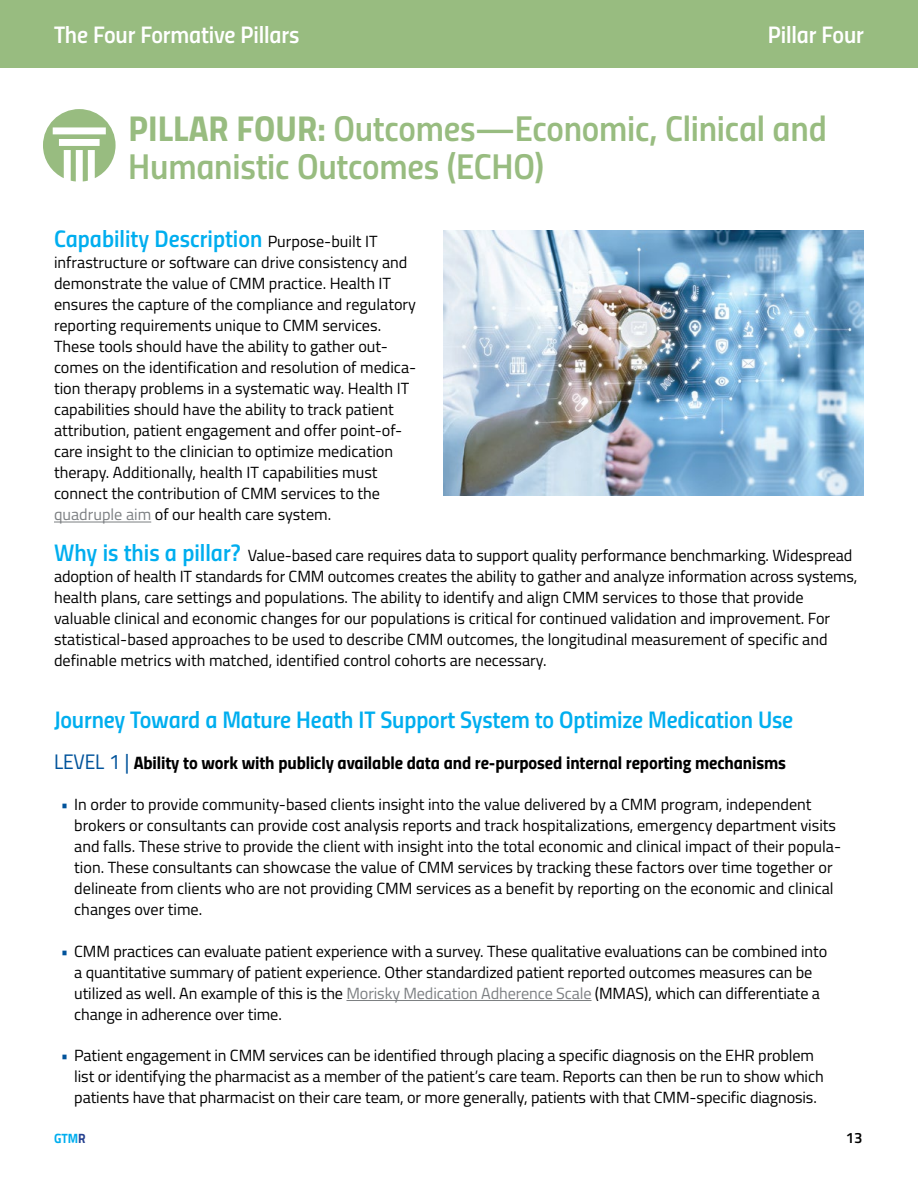
<style>
.page{position:relative;width:918px;height:1188px;background:#fff}
.page>*{position:absolute;margin:0;border:0;box-sizing:border-box;transform-origin:0 0}
.Pillar_1{font:36px/37.5px "Titillium Semibold Upright";letter-spacing:-.005em;color:#98bc80}
.Mature_Journey{font:24px "Titillium Semibold Upright";letter-spacing:-.005em;color:#00aeef}
.body{font:24px "Titillium Semibold Upright";color:#00aeef}
.body-2{font:24px "Titillium Semibold Upright";letter-spacing:-.005em;color:#fff}
.Level_1_-_long_state{font:18px "Titillium Bold Upright";letter-spacing:-.005em;color:#000}
.body-3{font:16.2px/21px "Titillium";color:#000}
.Summary_author{font:600 15px "Titillium";color:#000}
.Summary_author-2{font:700 13.5px "Titillium";color:#00aeef;scale:.9 1}
.s1{font-family:"Titillium Bold Upright"}
.s2{font-family:"Titillium";font-size:16.2px;color:#000}
.s3{color:#7c7f82}
.s4{font-family:"Titillium Semibold Upright";font-size:24px;color:#00aeef}
.s5{font-family:"Titillium Regular Upright";font-size:21px;color:#00539b}
.s6{color:#00539b}
.s7{color:#25408f}
</style>
<div class="page">
<div style="left:0;top:0;width:918px;height:68px;background:#98bc80"></div>
<hr style="left:54px;top:522px;width:97px;height:1px;background:#7c7f82">
<hr style="left:346px;top:1000px;width:246px;height:1px;background:#7c7f82">
<svg style="left:43px;top:109px;width:73px;height:72px"></svg>
<img style="left:444px;top:230px;width:420px;height:266px">
<p class="body-2" style="left:54px;top:16px;width:247px">The Four Formative Pillars</p>
<p class="body-2" style="left:768px;top:16px;width:98px">Pillar Four</p>
<p class="Pillar_1" style="left:128px;top:108px;width:700px"><span class="s1">PILLAR FOUR:</span> Outcomes—Economic, Clinical and<br>Humanistic Outcomes (ECHO)</p>
<p class="body" style="left:54px;top:220px;width:325px">Capability Description <span class="s2">Purpose-built IT</span></p>
<p class="body-3" style="left:54px;top:251px;width:364px">infrastructure or software can drive consistency and demonstrate the value of CMM practice. Health IT ensures the capture of the compliance and regulatory reporting requirements unique to CMM services.<br>These tools should have the ability to gather out&shy;comes on the identification and resolution of medica&shy;tion therapy problems in a systematic way. Health IT capabilities should have the ability to track patient attribution, patient engagement and offer point-of&shy;care insight to the clinician to optimize medication therapy. Additionally, health IT capabilities must connect the contribution of CMM services to the <span class="s3">quadruple aim</span> of our health care system.</p>
<p class="body-3" style="left:54px;top:545px;width:805px"><span class="s4">Why is this a pillar?</span> Value-based care requires data to support quality performance benchmarking. Widespread adoption of health IT standards for CMM outcomes creates the ability to gather and analyze information across systems, health plans, care settings and populations. The ability to identify and align CMM services to those that provide valuable clinical and economic changes for our populations is critical for continued validation and improvement. For statistical-based approaches to be used to describe CMM outcomes, the longitudinal measurement of specific and definable metrics with matched, identified control cohorts are necessary.</p>
<p class="Mature_Journey" style="left:54px;top:701px;width:741px">Journey Toward a Mature Heath IT Support System to Optimize Medication Use</p>
<p class="Level_1_-_long_state" style="left:54px;top:749px;width:734px"><span class="s5">LEVEL 1 |</span> Ability to work with publicly available data and re-purposed internal reporting mechanisms</p>
<p class="body-3" style="left:74px;top:794px;width:768px;text-indent:-14px"><span class="s6">•</span> In order to provide community-based clients insight into the value delivered by a CMM program, independent brokers or consultants can provide cost analysis reports and track hospitalizations, emergency department visits and falls. These strive to provide the client with insight into the total economic and clinical impact of their popula&shy;tion. These consultants can showcase the value of CMM services by tracking these factors over time together or delineate from clients who are not providing CMM services as a benefit by reporting on the economic and clinical changes over time.</p>
<p class="body-3" style="left:74px;top:940px;width:755px;text-indent:-14px"><span class="s6">•</span> CMM practices can evaluate patient experience with a survey. These qualitative evaluations can be combined into a quantitative summary of patient experience. Other standardized patient reported outcomes measures can be utilized as well. An example of this is the <span class="s3">Morisky Medication Adherence Scale</span> (MMAS), which can differentiate a change in adherence over time.</p>
<p class="body-3" style="left:74px;top:1044px;width:751px;text-indent:-14px"><span class="s6">•</span> Patient engagement in CMM services can be identified through placing a specific diagnosis on the EHR problem list or identifying the pharmacist as a member of the patient’s care team. Reports can then be run to show which patients have that pharmacist on their care team, or more generally, patients with that CMM-specific diagnosis.</p>
<p class="Summary_author-2" style="left:54px;top:1128px;width:37px">GTM<span class="s7">R</span></p>
<p class="Summary_author" style="left:846px;top:1127px;width:18px">13</p>
</div>
